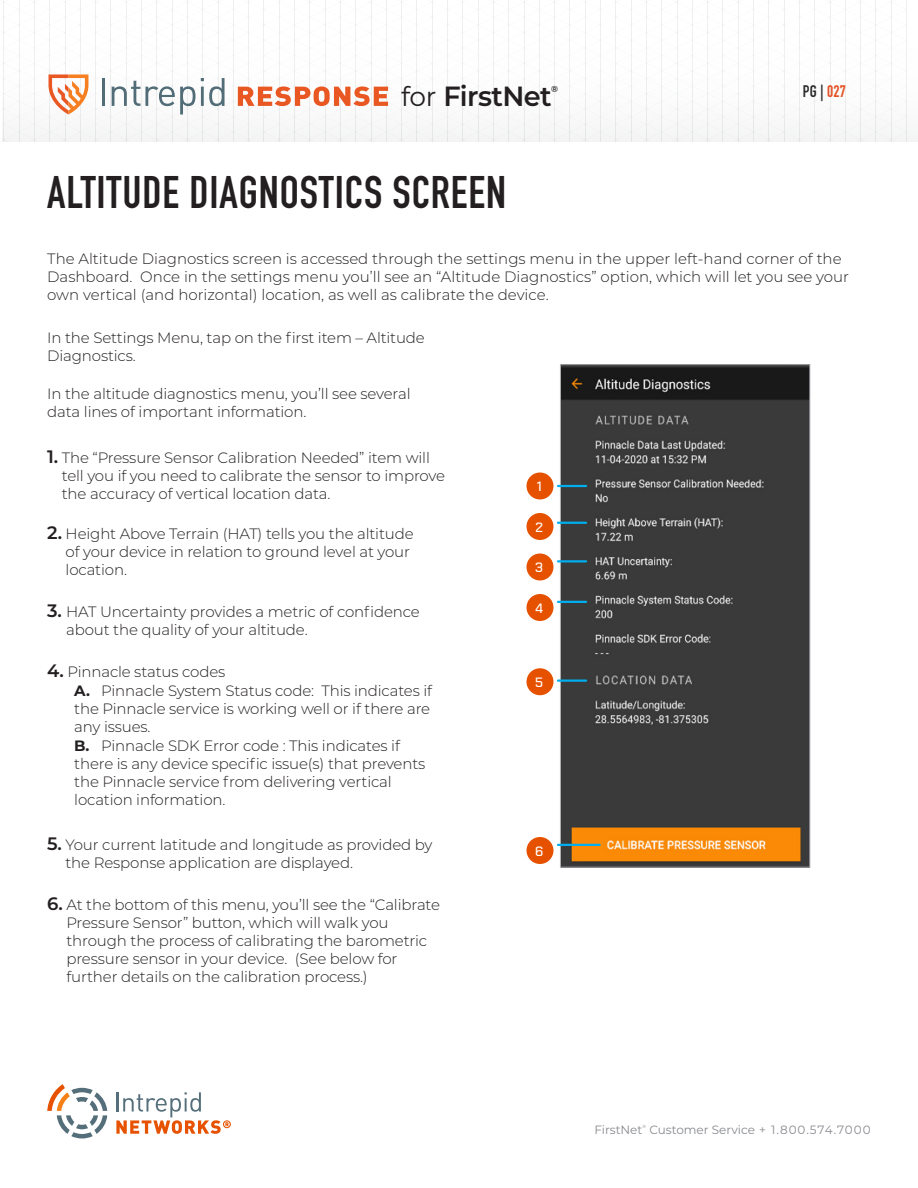
<style>
.page{position:relative;width:918px;height:1188px;background:#fff}
.page>*{position:absolute;margin:0;border:0;box-sizing:border-box;transform-origin:0 0}
.t1{font:700 45px "DIN Condensed";letter-spacing:.02em;color:#231f20}
.t2{font:600 27.75px "Montserrat";letter-spacing:-.02em;color:#231f20}
.t3{font:700 16.5px "DIN Condensed";color:#292929}
._1{font:300 15px/18px "Montserrat";letter-spacing:-.01em;color:#231f20}
._1-2{font:500 13.5px "Chakra Petch";color:#fff}
.t4{font:12px "Montserrat";color:#888a8f}
.t5{font:600 8.7px "Montserrat";color:#231f20}
.t6{font:4.5px "Montserrat";color:#888a8f}
.s1{font-weight:400;font-size:27px}
.s2{color:#e45124}
.s3{font-weight:600;font-size:18px}
.s4{font-weight:700}
</style>
<div class="page">
<svg style="left:116px;top:1092px;width:115px;height:42px"></svg>
<svg style="left:47px;top:1084px;width:60px;height:54px"></svg>
<img style="left:562px;top:366px;width:246px;height:499px">
<div style="left:560px;top:364px;width:250px;height:503px;border:1px solid #a8a9ad"></div>
<div style="left:526px;top:594px;width:28px;height:27px;background:#e65100;border-radius:50%"></div>
<div style="left:526px;top:668px;width:28px;height:27px;background:#e65100;border-radius:50%"></div>
<div style="left:526px;top:837px;width:28px;height:27px;background:#e65100;border-radius:50%"></div>
<div style="left:526px;top:513px;width:28px;height:27px;background:#e65100;border-radius:50%"></div>
<div style="left:526px;top:472px;width:28px;height:28px;background:#e65100;border-radius:50%"></div>
<div style="left:526px;top:554px;width:28px;height:26px;background:#e65100;border-radius:50%"></div>
<hr style="left:558px;top:485px;width:28px;height:2px;background:#00aeef">
<hr style="left:558px;top:522px;width:28px;height:2px;background:#00aeef">
<hr style="left:558px;top:560px;width:28px;height:2px;background:#00aeef">
<hr style="left:558px;top:601px;width:28px;height:2px;background:#00aeef">
<hr style="left:558px;top:680px;width:28px;height:2px;background:#00aeef">
<hr style="left:558px;top:844px;width:42px;height:2px;background:#00aeef">
<svg style="left:3px;top:0;width:915px;height:142px"></svg>
<svg style="left:2px;top:70px;width:905px;height:72px"></svg>
<p class="t2" style="left:401px;top:77px;width:152px"><span class="s1">for</span> FirstNet</p>
<p class="t5" style="left:551px;top:82px;width:8px">®</p>
<p class="t1" style="left:47px;top:162px;width:460px">ALTITUDE DIAGNOSTICS SCREEN</p>
<p class="t3" style="left:803px;top:80px;width:45px">PG | <span class="s2">027</span></p>
<p class="_1" style="left:47px;top:249px;width:803px">The Altitude Diagnostics screen is accessed through the settings menu in the upper left-hand corner of the<br>Dashboard. Once in the settings menu you’ll see an “Altitude Diagnostics” option, which will let you see your own vertical (and horizontal) location, as well as calibrate the device.</p>
<p class="_1" style="left:47px;top:328px;width:379px">In the Settings Menu, tap on the first item – Altitude<br>Diagnostics.</p>
<p class="_1" style="left:47px;top:384px;width:365px">In the altitude diagnostics menu, you’ll see several data lines of important information.</p>
<p class="_1" style="left:62px;top:448px;width:385px;text-indent:-15px"><span class="s3">1.</span> The “Pressure Sensor Calibration Needed” item will tell you if you need to calibrate the sensor to improve the accuracy of vertical location data.</p>
<p class="_1" style="left:66px;top:524px;width:350px;text-indent:-18px"><span class="s3">2.</span> Height Above Terrain (HAT) tells you the altitude of your device in relation to ground level at your location.</p>
<p class="_1" style="left:66px;top:602px;width:355px;text-indent:-19px"><span class="s3">3.</span> HAT Uncertainty provides a metric of confidence about the quality of your altitude.</p>
<p class="_1" style="left:47px;top:662px;width:180px"><span class="s3">4.</span> Pinnacle status codes</p>
<p class="_1" style="left:74px;top:681px;width:359px"><span class="s4">A.</span> Pinnacle System Status code: This indicates if the Pinnacle service is working well or if there are any issues.</p>
<p class="_1" style="left:74px;top:736px;width:353px"><span class="s4">B.</span> Pinnacle SDK Error code : This indicates if there is any device specific issue(s) that prevents the Pinnacle service from delivering vertical location information.</p>
<p class="_1" style="left:65px;top:835px;width:369px;text-indent:-18px"><span class="s3">5.</span> Your current latitude and longitude as provided by the Response application are displayed.</p>
<p class="_1" style="left:66px;top:895px;width:375px;text-indent:-19px"><span class="s3">6.</span> At the bottom of this menu, you’ll see the “Calibrate Pressure Sensor” button, which will walk you through the process of calibrating the barometric pressure sensor in your device. (See below for further details on the calibration process.)</p>
<p class="_1-2" style="left:537px;top:479px;width:6px">1</p>
<p class="_1-2" style="left:535px;top:519px;width:9px">2</p>
<p class="_1-2" style="left:535px;top:560px;width:9px">3</p>
<p class="_1-2" style="left:535px;top:600px;width:9px">4</p>
<p class="_1-2" style="left:535px;top:674px;width:9px">5</p>
<p class="_1-2" style="left:535px;top:843px;width:10px">6</p>
<p class="t4" style="left:594px;top:1121px;width:50px">FirstNet</p>
<p class="t6" style="left:642px;top:1123px;width:5px">®</p>
<p class="t4" style="left:649px;top:1121px;width:223px">Customer Service + 1.800.574.7000</p>
</div>
